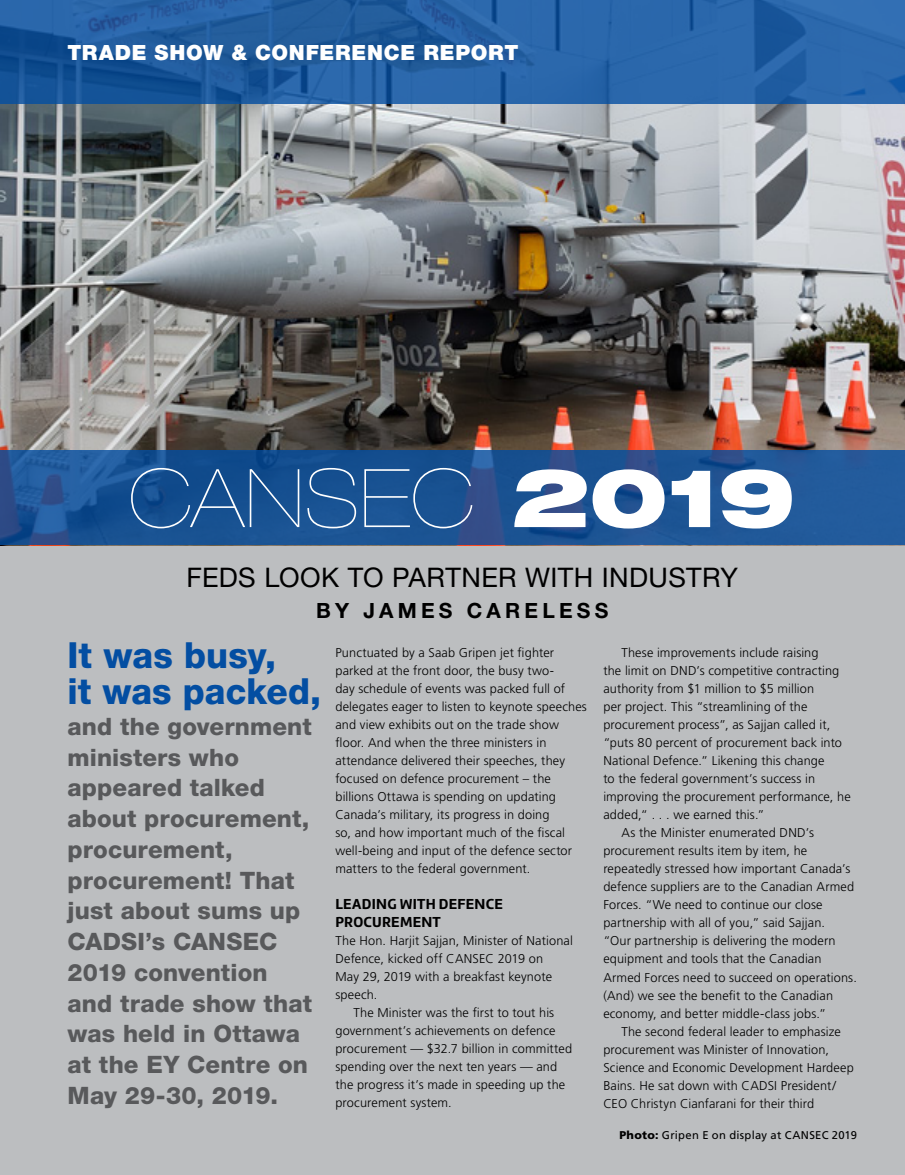
<style>
.page{position:relative;width:905px;height:1175px;background:#fff}
.page>*{position:absolute;margin:0;border:0;box-sizing:border-box;transform-origin:0 0}
.t1{font:200 expanded 81px "Helvetica Neue LT Std";letter-spacing:.01em;color:#fff}
.t2{font:800 36px/36px "Helvetica Neue LT Std";letter-spacing:.005em;color:#034ea2}
.t3{font:27px "Helvetica Neue LT Std";letter-spacing:.01em;color:#000}
.t4{font:800 24px/30.8px "Helvetica Neue LT Std";letter-spacing:.005em;color:#58595b}
.t5{font:900 21px "Helvetica Neue LT Std";letter-spacing:.035em;color:#fff}
.t6{font:700 21px "Helvetica Neue LT Std";letter-spacing:.2em;color:#000}
.t7{font:700 15px/18px "Marine";letter-spacing:.015em;color:#000}
.t8{font:300 12.75px/18px "Frutiger LT Std";letter-spacing:.01em;color:#000}
.t9{font:11.25px "Frutiger LT Std";letter-spacing:.025em;color:#000}
.s1{font-weight:900}
</style>
<div class="page">
<div style="left:0;top:0;width:904px;height:1174px;background:#bcbec0"></div>
<img style="left:0;top:104px;width:904px;height:441px">
<svg style="left:0;top:0;width:904px;height:104px;fill:#2965aa"></svg>
<svg style="left:0;top:450px;width:904px;height:94px;fill:#1c5292"></svg>
<h3 class="t5" style="left:68px;top:40px;width:452px">TRADE SHOW &amp; CONFERENCE REPORT</h3>
<h1 class="t1" style="left:129px;top:451px;width:668px">CANSEC <span class="s1">2019</span></h1>
<h3 class="t3" style="left:187px;top:561px;width:552px">FEDS LOOK TO PARTNER WITH INDUSTRY</h3>
<h3 class="t6" style="left:316px;top:597px;width:294px">BY JAMES CARELESS</h3>
<h2 class="t2" style="left:68px;top:637px;width:255px">It was busy,<br>it was packed,</h2>
<h3 class="t4" style="left:67px;top:710px;width:246px">and the government ministers who appeared talked about procurement, procurement, procurement! That just about sums up<br>CADSI’s CANSEC<br>2019 convention and trade show that was held in Ottawa at the EY Centre on<br>May 29-30, 2019.</h3>
<p class="t8" style="left:335px;top:644px;width:253px">Punctuated by a Saab Gripen jet fighter parked at the front door, the busy two-<br>day schedule of events was packed full of delegates eager to listen to keynote speeches and view exhibits out on the trade show floor. And when the three ministers in attendance delivered their speeches, they focused on defence procurement – the billions Ottawa is spending on updating Canada’s military, its progress in doing<br>so, and how important much of the fiscal well-being and input of the defence sector matters to the federal government.</p>
<p class="t7" style="left:335px;top:895px;width:169px">LEADING WITH DEFENCE<br>PROCUREMENT</p>
<p class="t8" style="left:335px;top:932px;width:239px">The Hon. Harjit Sajjan, Minister of National<br>Defence, kicked off CANSEC 2019 on<br>May 29, 2019 with a breakfast keynote speech.</p>
<p class="t8" style="left:335px;top:1004px;width:238px;text-indent:18px">The Minister was the first to tout his government’s achievements on defence procurement — $32.7 billion in committed spending over the next ten years — and the progress it’s made in speeding up the procurement system.</p>
<p class="t8" style="left:621px;top:644px;width:199px">These improvements include raising</p>
<p class="t8" style="left:603px;top:662px;width:237px">the limit on DND’s competitive contracting</p>
<p class="t8" style="left:603px;top:680px;width:212px">authority from $1 million to $5 million</p>
<p class="t8" style="left:603px;top:698px;width:206px">per project. This “streamlining of the</p>
<p class="t8" style="left:603px;top:716px;width:229px">procurement process”, as Sajjan called it,</p>
<p class="t8" style="left:603px;top:734px;width:240px">“puts 80 percent of procurement back into</p>
<p class="t8" style="left:603px;top:752px;width:223px">National Defence.” Likening this change</p>
<p class="t8" style="left:603px;top:770px;width:213px">to the federal government’s success in</p>
<p class="t8" style="left:603px;top:788px;width:249px">improving the procurement performance, he</p>
<p class="t8" style="left:603px;top:806px;width:163px">added,“ . . . we earned this.”</p>
<p class="t8" style="left:621px;top:824px;width:194px">As the Minister enumerated DND’s</p>
<p class="t8" style="left:603px;top:842px;width:205px">procurement results item by item, he</p>
<p class="t8" style="left:603px;top:860px;width:249px">repeatedly stressed how important Canada’s</p>
<p class="t8" style="left:603px;top:878px;width:252px">defence suppliers are to the Canadian Armed</p>
<p class="t8" style="left:603px;top:896px;width:221px">Forces. “We need to continue our close</p>
<p class="t8" style="left:603px;top:914px;width:223px">partnership with all of you,” said Sajjan.</p>
<p class="t8" style="left:603px;top:932px;width:234px">“Our partnership is delivering the modern</p>
<p class="t8" style="left:603px;top:950px;width:220px">equipment and tools that the Canadian</p>
<p class="t8" style="left:603px;top:968px;width:255px">Armed Forces need to succeed on operations.</p>
<p class="t8" style="left:603px;top:986px;width:231px">(And) we see the benefit to the Canadian</p>
<p class="t8" style="left:603px;top:1004px;width:224px">economy, and better middle-class jobs.”</p>
<p class="t8" style="left:621px;top:1022px;width:221px">The second federal leader to emphasize</p>
<p class="t8" style="left:603px;top:1040px;width:227px">procurement was Minister of Innovation,</p>
<p class="t8" style="left:603px;top:1058px;width:252px">Science and Economic Development Hardeep</p>
<p class="t8" style="left:603px;top:1076px;width:234px">Bains. He sat down with CADSI President/</p>
<p class="t8" style="left:603px;top:1094px;width:212px">CEO Christyn Cianfarani for their third</p>
<p class="t9" style="left:619px;top:1128px;width:239px"><span class="s1">Photo:</span> Gripen E on display at CANSEC 2019</p>
</div>
